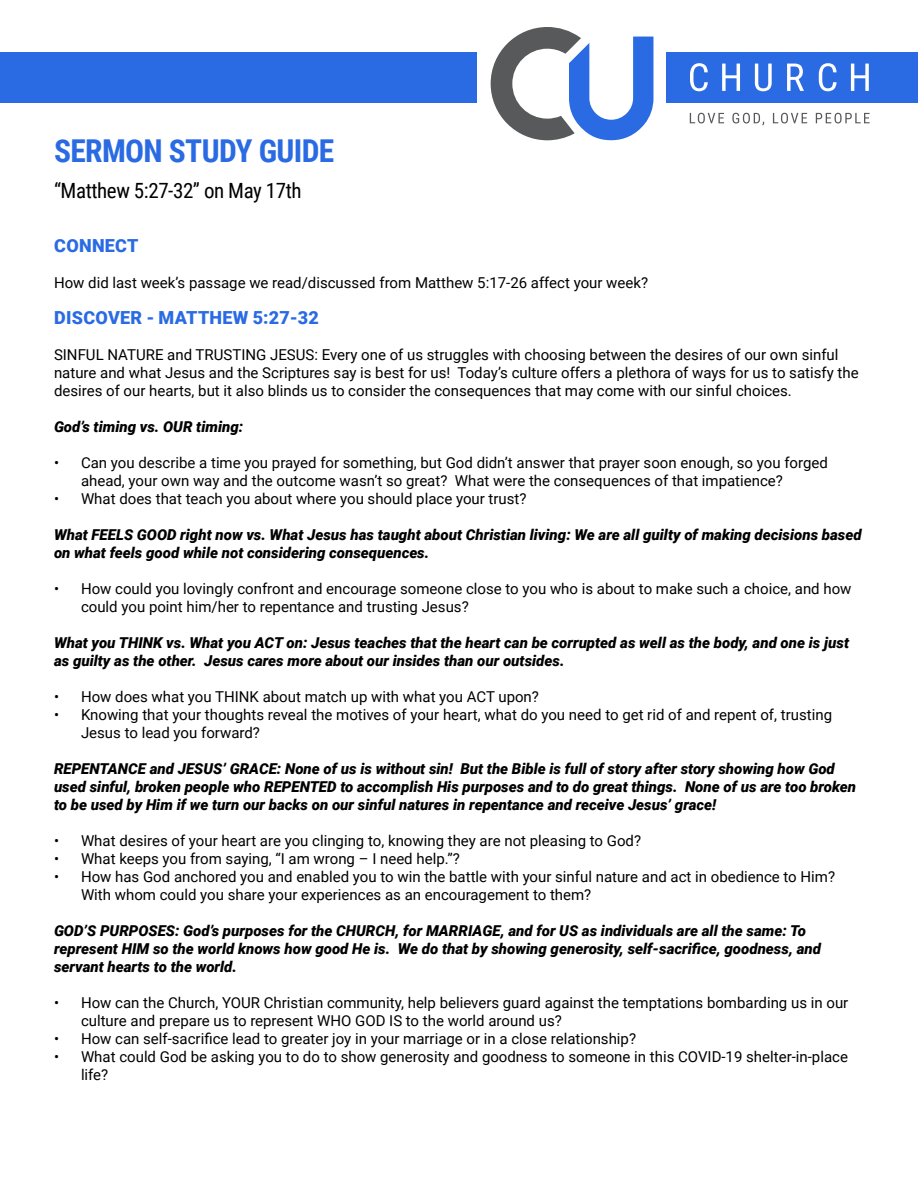
<style>
.page{position:relative;width:918px;height:1188px;background:#fff}
.page>*{position:absolute;margin:0;border:0;box-sizing:border-box;transform-origin:0 0}
.t1{font:700 31.5px "Roboto Condensed";letter-spacing:-.02em;color:#2a6be3}
.t2{font:21px "Roboto Condensed";letter-spacing:-.02em;color:#000}
.t3{font:900 18px "Roboto";letter-spacing:.015em;color:#2a6be3}
.t4{font:15px/18px "Roboto";color:#000}
.t5{font:italic 900 15px/18px "Roboto";color:#000}
</style>
<div class="page">
<div style="left:666px;top:52px;width:252px;height:50px;background:#2a6be3"></div>
<svg style="left:491px;top:27px;width:162px;height:113px"></svg>
<svg style="left:690px;top:63px;width:18px;height:28px"></svg>
<svg style="left:722px;top:64px;width:18px;height:27px"></svg>
<svg style="left:755px;top:64px;width:17px;height:27px"></svg>
<svg style="left:787px;top:64px;width:17px;height:27px"></svg>
<svg style="left:819px;top:63px;width:18px;height:28px"></svg>
<svg style="left:851px;top:64px;width:18px;height:27px"></svg>
<svg style="left:690px;top:113px;width:34px;height:10px"></svg>
<svg style="left:732px;top:113px;width:32px;height:12px"></svg>
<svg style="left:773px;top:113px;width:34px;height:10px"></svg>
<svg style="left:816px;top:113px;width:54px;height:10px"></svg>
<div style="left:0;top:52px;width:477px;height:50px;background:#2a6be3"></div>
<h1 class="t1" style="left:54px;top:129px;width:282px">SERMON STUDY GUIDE</h1>
<h2 class="t2" style="left:54px;top:176px;width:249px">“Matthew 5:27-32” on May 17th</h2>
<p class="t3" style="left:54px;top:233px;width:86px">CONNECT</p>
<p class="t4" style="left:54px;top:273px;width:596px">How did last week’s passage we read/discussed from Matthew 5:17-26 affect your week?</p>
<p class="t3" style="left:54px;top:305px;width:266px">DISCOVER - MATTHEW 5:27-32</p>
<p class="t4" style="left:54px;top:345px;width:806px">SINFUL NATURE and TRUSTING JESUS: Every one of us struggles with choosing between the desires of our own sinful nature and what Jesus and the Scriptures say is best for us! Today’s culture offers a plethora of ways for us to satisfy the desires of our hearts, but it also blinds us to consider the consequences that may come with our sinful choices.</p>
<p class="t5" style="left:54px;top:417px;width:191px">God’s timing vs. OUR timing:</p>
<p class="t4" style="left:81px;top:453px;width:748px;text-indent:-27px">• Can you describe a time you prayed for something, but God didn’t answer that prayer soon enough, so you forged ahead, your own way and the outcome wasn’t so great? What were the consequences of that impatience?</p>
<p class="t4" style="left:54px;top:489px;width:474px">• What does that teach you about where you should place your trust?</p>
<p class="t5" style="left:54px;top:525px;width:809px">What FEELS GOOD right now vs. What Jesus has taught about Christian living: We are all guilty of making decisions based on what feels good while not considering consequences.</p>
<p class="t4" style="left:81px;top:579px;width:772px;text-indent:-27px">• How could you lovingly confront and encourage someone close to you who is about to make such a choice, and how could you point him/her to repentance and trusting Jesus?</p>
<p class="t5" style="left:54px;top:633px;width:797px">What you THINK vs. What you ACT on: Jesus teaches that the heart can be corrupted as well as the body, and one is just as guilty as the other. Jesus cares more about our insides than our outsides.</p>
<p class="t4" style="left:54px;top:687px;width:486px">• How does what you THINK about match up with what you ACT upon?</p>
<p class="t4" style="left:81px;top:705px;width:753px;text-indent:-27px">• Knowing that your thoughts reveal the motives of your heart, what do you need to get rid of and repent of, trusting<br>Jesus to lead you forward?</p>
<p class="t5" style="left:54px;top:759px;width:804px">REPENTANCE and JESUS’ GRACE: None of us is without sin! But the Bible is full of story after story showing how God used sinful, broken people who REPENTED to accomplish His purposes and to do great things. None of us are too broken to be used by Him if we turn our backs on our sinful natures in repentance and receive Jesus’ grace!</p>
<p class="t4" style="left:54px;top:831px;width:589px">• What desires of your heart are you clinging to, knowing they are not pleasing to God?</p>
<p class="t4" style="left:54px;top:849px;width:407px">• What keeps you from saying, “I am wrong – I need help.”?</p>
<p class="t4" style="left:81px;top:867px;width:756px;text-indent:-27px">• How has God anchored you and enabled you to win the battle with your sinful nature and act in obedience to Him?<br>With whom could you share your experiences as an encouragement to them?</p>
<p class="t5" style="left:54px;top:921px;width:769px">GOD’S PURPOSES: God’s purposes for the CHURCH, for MARRIAGE, and for US as individuals are all the same: To represent HIM so the world knows how good He is. We do that by showing generosity, self-sacrifice, goodness, and servant hearts to the world.</p>
<p class="t4" style="left:81px;top:993px;width:769px;text-indent:-27px">• How can the Church, YOUR Christian community, help believers guard against the temptations bombarding us in our culture and prepare us to represent WHO GOD IS to the world around us?</p>
<p class="t4" style="left:54px;top:1029px;width:584px">• How can self-sacrifice lead to greater joy in your marriage or in a close relationship?</p>
<p class="t4" style="left:81px;top:1047px;width:768px;text-indent:-27px">• What could God be asking you to do to show generosity and goodness to someone in this COVID-19 shelter-in-place life?</p>
</div>
